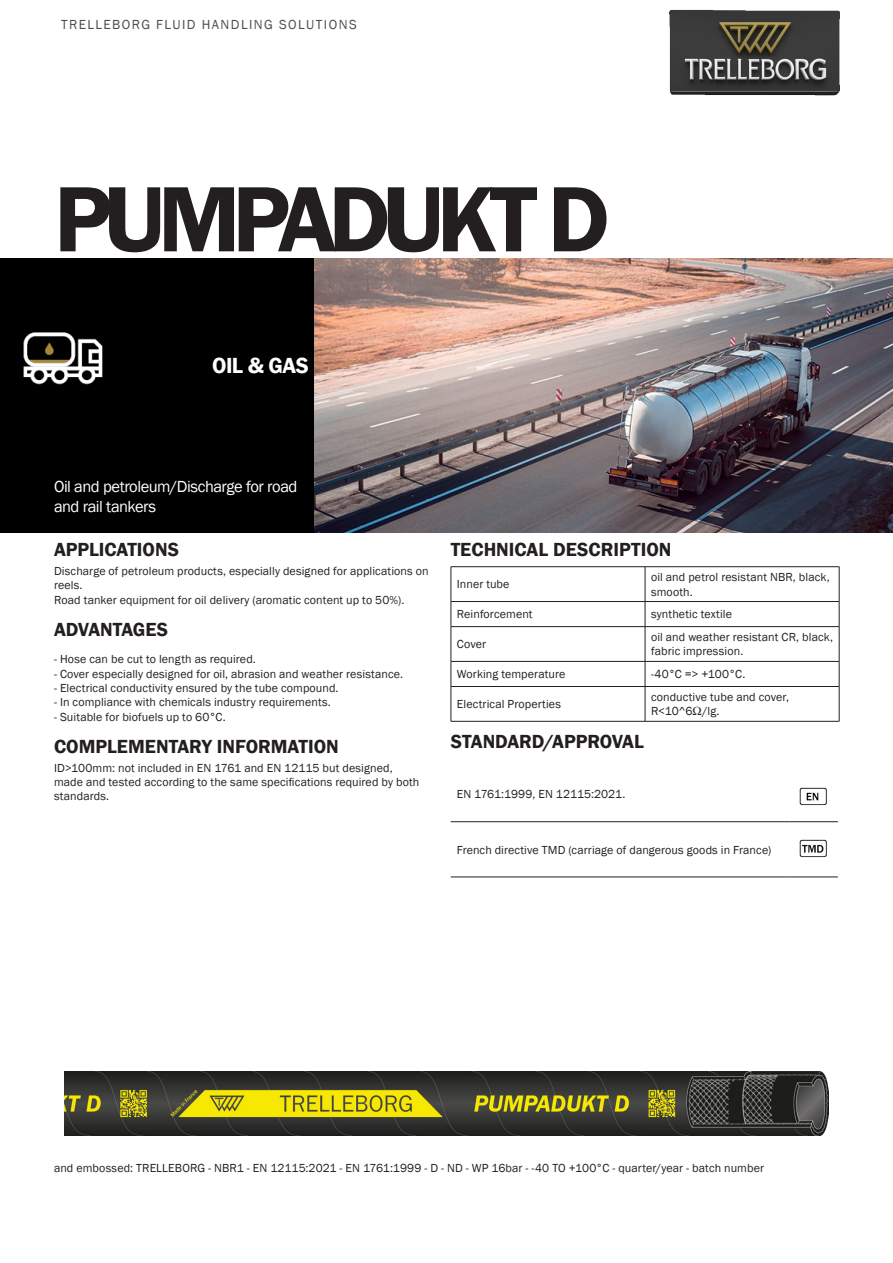
<style>
.page{position:relative;width:893px;height:1263px;background:#fff}
.page>*{position:absolute;margin:0;border:0;box-sizing:border-box;transform-origin:0 0}
._002_PRODUCT_NAME_1{font:600 96px "Franklin Gothic";letter-spacing:-.085em;color:#231f20}
._004_MARKET_SEGMENT{font:600 22.5px "Franklin Gothic";letter-spacing:-.02em;color:#fff}
.Title_Bold{font:600 19.5px "Franklin Gothic";color:#231f20}
._005_APPLICATION{font:16.5px/19.8px "Franklin Gothic";letter-spacing:-.03em;color:#fff}
.t1{font:13.5px "Franklin Gothic";letter-spacing:.105em;color:#231f20}
.Text_8_PT{font:12px/14.4px "Franklin Gothic";letter-spacing:.01em;color:#231f20}
.TableBody{font:12px/14.4px "Franklin Gothic";letter-spacing:.01em;color:#231f20}
._006_TITRE{font:12px "Franklin Gothic";letter-spacing:.01em;color:#231f20}
</style>
<div class="page">
<div style="left:0;top:258px;width:315px;height:275px;background:#000"></div>
<img style="left:668px;top:9px;width:172px;height:87px">
<hr style="left:451px;top:566px;width:194px;height:1px;background:#231f20">
<hr style="left:451px;top:567px;width:1px;height:34px;background:#231f20">
<hr style="left:645px;top:566px;width:194px;height:1px;background:#231f20">
<hr style="left:645px;top:567px;width:1px;height:34px;background:#231f20">
<hr style="left:839px;top:567px;width:1px;height:34px;background:#231f20">
<hr style="left:451px;top:601px;width:194px;height:1px;background:#231f20">
<svg style="left:451px;top:602px;width:1px;height:24px"></svg>
<hr style="left:645px;top:601px;width:194px;height:1px;background:#231f20">
<svg style="left:645px;top:602px;width:1px;height:24px"></svg>
<svg style="left:839px;top:602px;width:1px;height:24px"></svg>
<hr style="left:451px;top:626px;width:194px;height:1px;background:#231f20">
<hr style="left:451px;top:627px;width:1px;height:34px;background:#231f20">
<hr style="left:645px;top:626px;width:194px;height:1px;background:#231f20">
<hr style="left:645px;top:627px;width:1px;height:34px;background:#231f20">
<hr style="left:839px;top:627px;width:1px;height:34px;background:#231f20">
<hr style="left:451px;top:661px;width:194px;height:1px;background:#231f20">
<svg style="left:451px;top:662px;width:1px;height:24px"></svg>
<hr style="left:645px;top:661px;width:194px;height:1px;background:#231f20">
<svg style="left:645px;top:662px;width:1px;height:24px"></svg>
<svg style="left:839px;top:662px;width:1px;height:24px"></svg>
<hr style="left:451px;top:686px;width:194px;height:1px;background:#231f20">
<hr style="left:451px;top:687px;width:1px;height:34px;background:#231f20">
<hr style="left:645px;top:686px;width:194px;height:1px;background:#231f20">
<hr style="left:645px;top:687px;width:1px;height:34px;background:#231f20">
<hr style="left:839px;top:687px;width:1px;height:34px;background:#231f20">
<hr style="left:451px;top:721px;width:194px;height:1px;background:#231f20">
<hr style="left:645px;top:721px;width:194px;height:1px;background:#231f20">
<hr style="left:451px;top:821px;width:338px;height:1px;background:#231f20">
<hr style="left:789px;top:821px;width:49px;height:1px;background:#231f20">
<hr style="left:451px;top:877px;width:338px;height:1px;background:#231f20">
<hr style="left:789px;top:877px;width:49px;height:1px;background:#231f20">
<img style="left:799px;top:787px;width:28px;height:19px">
<img style="left:799px;top:839px;width:28px;height:19px">
<img style="left:64px;top:1072px;width:764px;height:64px">
<img style="left:315px;top:258px;width:578px;height:275px">
<p class="t1" style="left:61px;top:16px;width:297px">TRELLEBORG FLUID HANDLING SOLUTIONS</p>
<p class="_002_PRODUCT_NAME_1" style="left:54px;top:160px;width:557px">PUMPADUKT D</p>
<p class="_004_MARKET_SEGMENT" style="left:212px;top:351px;width:98px">OIL &amp; GAS</p>
<p class="_005_APPLICATION" style="left:54px;top:477px;width:245px">Oil and petroleum/Discharge for road and rail tankers</p>
<p class="Title_Bold" style="left:54px;top:538px;width:127px">APPLICATIONS</p>
<p class="Text_8_PT" style="left:54px;top:564px;width:376px">Discharge of petroleum products, especially designed for applications on reels.<br>Road tanker equipment for oil delivery (aromatic content up to 50%).</p>
<p class="Title_Bold" style="left:54px;top:617px;width:116px">ADVANTAGES</p>
<p class="_006_TITRE" style="left:54px;top:652px;width:203px">- Hose can be cut to length as required.</p>
<p class="_006_TITRE" style="left:54px;top:666px;width:351px">- Cover especially designed for oil, abrasion and weather resistance.</p>
<p class="_006_TITRE" style="left:54px;top:680px;width:286px">- Electrical conductivity ensured by the tube compound.</p>
<p class="_006_TITRE" style="left:54px;top:695px;width:278px">- In compliance with chemicals industry requirements.</p>
<p class="_006_TITRE" style="left:54px;top:709px;width:173px">- Suitable for biofuels up to 60°C.</p>
<p class="Title_Bold" style="left:54px;top:734px;width:286px">COMPLEMENTARY INFORMATION</p>
<p class="Text_8_PT" style="left:54px;top:761px;width:367px">ID&gt;100mm: not included in EN 1761 and EN 12115 but designed, made and tested according to the same specifications required by both standards.</p>
<p class="Title_Bold" style="left:451px;top:538px;width:222px">TECHNICAL DESCRIPTION</p>
<p class="TableBody" style="left:457px;top:577px;width:54px">Inner tube</p>
<p class="TableBody" style="left:651px;top:570px;width:180px">oil and petrol resistant NBR, black, smooth.</p>
<p class="TableBody" style="left:457px;top:607px;width:77px">Reinforcement</p>
<p class="TableBody" style="left:651px;top:607px;width:82px">synthetic textile</p>
<p class="TableBody" style="left:457px;top:637px;width:31px">Cover</p>
<p class="TableBody" style="left:651px;top:630px;width:184px">oil and weather resistant CR, black, fabric impression.</p>
<p class="TableBody" style="left:457px;top:667px;width:110px">Working temperature</p>
<p class="TableBody" style="left:651px;top:667px;width:96px">-40°C =&gt; +100°C.</p>
<p class="TableBody" style="left:457px;top:697px;width:106px">Electrical Properties</p>
<p class="TableBody" style="left:651px;top:690px;width:139px">conductive tube and cover,<br>R&lt;10^6Ω/lg.</p>
<p class="Title_Bold" style="left:451px;top:729px;width:195px">STANDARD/APPROVAL</p>
<p class="TableBody" style="left:457px;top:787px;width:170px">EN 1761:1999, EN 12115:2021.</p>
<p class="TableBody" style="left:457px;top:842px;width:316px">French directive TMD (carriage of dangerous goods in France)</p>
<p class="Text_8_PT" style="left:54px;top:1161px;width:711px">and embossed: TRELLEBORG - NBR1 - EN 12115:2021 - EN 1761:1999 - D - ND - WP 16bar - -40 TO +100°C - quarter/year - batch number</p>
</div>
